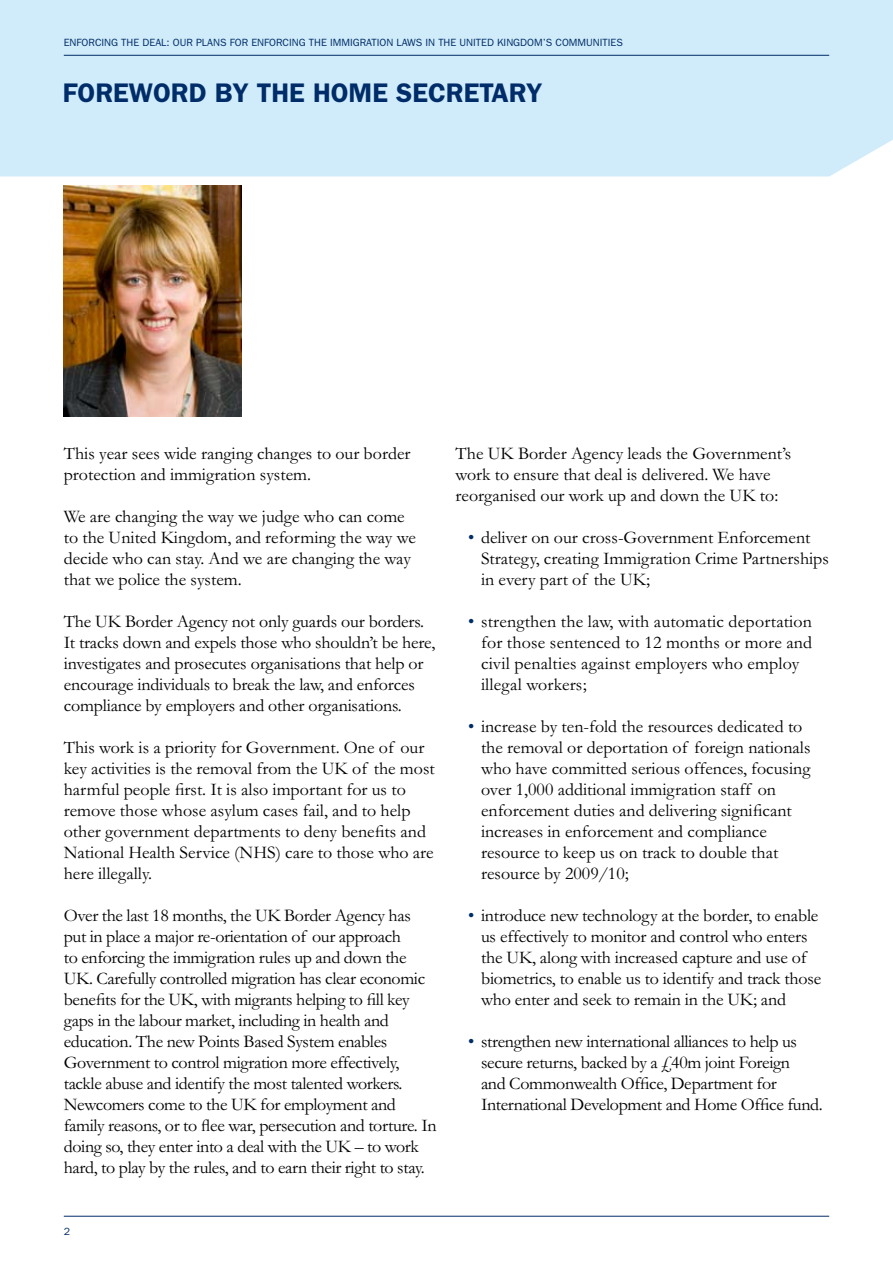
<style>
.page{position:relative;width:893px;height:1263px;background:#fff}
.page>*{position:absolute;margin:0;border:0;box-sizing:border-box;transform-origin:0 0}
.t1{font:600 27px "Franklin Gothic";color:#002d69}
.t2{font:18px/21px "Garamond";letter-spacing:-.01em;color:#000}
.t3{font:18px/21px "Garamond";letter-spacing:.01em;color:#000}
.t4{font:10.5px "Franklin Gothic";color:#002d69}
.s1{color:#002d69}
</style>
<div class="page">
<hr style="left:64px;top:1216px;width:765px;height:1px;background:#002d69">
<div style="left:0;top:0;width:893px;height:176px;background:#d0ebf9"></div>
<hr style="left:64px;top:55px;width:765px;height:1px;background:#002d69">
<img style="left:64px;top:186px;width:178px;height:231px">
<p class="t4" style="left:64px;top:36px;width:561px">ENFORCING THE DEAL: OUR PLANS FOR ENFORCING THE IMMIGRATION LAWS IN THE UNITED KINGDOM’S COMMUNITIES</p>
<h1 class="t1" style="left:63px;top:77px;width:33px">FORE</h1>
<h1 class="t1" style="left:129px;top:77px;width:43px">WORD</h1>
<h1 class="t1" style="left:215px;top:77px;width:59px">BY THE</h1>
<h1 class="t1" style="left:313px;top:77px;width:38px">HOME</h1>
<h1 class="t1" style="left:396px;top:77px;width:34px">SECRETAR</h1>
<h1 class="t1" style="left:526px;top:77px;width:18px">Y</h1>
<p class="t2" style="left:64px;top:443px;width:348px">This year sees wide ranging changes to our border protection and immigration system.</p>
<p class="t2" style="left:64px;top:506px;width:354px">We are changing the way we judge who can come to the United Kingdom, and reforming the way we decide who can stay. And we are changing the way that we police the system.</p>
<p class="t2" style="left:64px;top:611px;width:373px">The UK Border Agency not only guards our borders.<br>It tracks down and expels those who shouldn’t be here, investigates and prosecutes organisations that help or encourage individuals to break the law, and enforces compliance by employers and other organisations.</p>
<p class="t2" style="left:64px;top:737px;width:373px">This work is a priority for Government. One of our key activities is the removal from the UK of the most harmful people first. It is also important for us to remove those whose asylum cases fail, and to help other government departments to deny benefits and National Health Service (NHS) care to those who are here illegally.</p>
<p class="t2" style="left:64px;top:905px;width:374px">Over the last 18 months, the UK Border Agency has put in place a major re-orientation of our approach<br>to enforcing the immigration rules up and down the UK. Carefully controlled migration has clear economic benefits for the UK, with migrants helping to fill key gaps in the labour market, including in health and education. The new Points Based System enables Government to control migration more effectively, tackle abuse and identify the most talented workers.<br>Newcomers come to the UK for employment and family reasons, or to flee war, persecution and torture. In doing so, they enter into a deal with the UK – to work hard, to play by the rules, and to earn their right to stay.</p>
<p class="t2" style="left:455px;top:443px;width:337px">The UK Border Agency leads the Government’s work to ensure that deal is delivered. We have reorganised our work up and down the UK to:</p>
<p class="t2" style="left:481px;top:527px;width:350px;text-indent:-13px"><span class="s1">•</span> deliver on our cross-Government Enforcement<br>Strategy, creating Immigration Crime Partnerships in every part of the UK;</p>
<p class="t3" style="left:481px;top:611px;width:333px;text-indent:-13px"><span class="s1">•</span> strengthen the law, with automatic deportation for those sentenced to 12 months or more and civil penalties against employers who employ illegal workers;</p>
<p class="t2" style="left:481px;top:716px;width:331px;text-indent:-13px"><span class="s1">•</span> increase by ten-fold the resources dedicated to the removal or deportation of foreign nationals who have committed serious offences, focusing over 1,000 additional immigration staff on enforcement duties and delivering significant increases in enforcement and compliance resource to keep us on track to double that resource by 2009/10;</p>
<p class="t2" style="left:481px;top:905px;width:342px;text-indent:-13px"><span class="s1">•</span> introduce new technology at the border, to enable us effectively to monitor and control who enters the UK, along with increased capture and use of biometrics, to enable us to identify and track those who enter and seek to remain in the UK; and</p>
<p class="t2" style="left:481px;top:1031px;width:343px;text-indent:-13px"><span class="s1">•</span> strengthen new international alliances to help us secure returns, backed by a £40m joint Foreign<br>and Commonwealth Office, Department for International Development and Home Office fund.</p>
</div>
